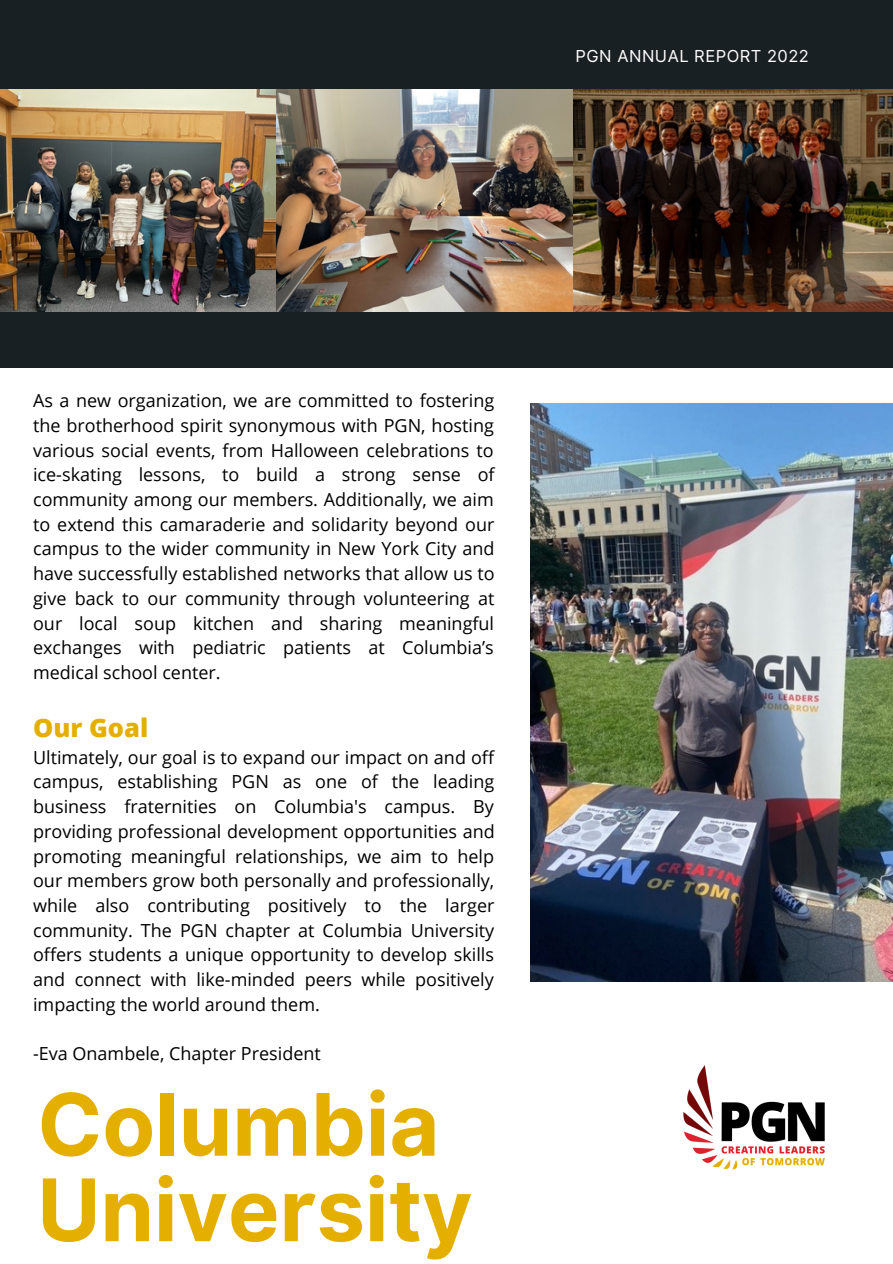
<style>
.page{position:relative;width:893px;height:1264px;background:#fff}
.page>*{position:absolute;margin:0;border:0;box-sizing:border-box;transform-origin:0 0}
.t1{font:700 86.25px/85.5px "Inter";color:#e5af00}
.t2{font:800 25.5px "Open Sans";color:#e5af00}
.t3{font:18px/24.8px "Open Sans";color:#000;text-align:justify}
.t4{font:16.5px "Inter";letter-spacing:.03em;color:#fff}
</style>
<div class="page">
<img style="left:530px;top:403px;width:362px;height:578px">
<div style="left:0;top:0;width:892px;height:367px;background:#192024"></div>
<img style="left:572px;top:89px;width:320px;height:223px">
<img style="left:0;top:89px;width:572px;height:223px">
<img style="left:683px;top:1065px;width:142px;height:105px">
<p class="t4" style="left:575px;top:46px;width:235px">PGN ANNUAL REPORT 2022</p>
<p class="t3" style="left:33px;top:387px;width:463px">As a new organization, we are committed to fostering the brotherhood spirit synonymous with PGN, hosting various social events, from Halloween celebrations to ice-skating lessons, to build a strong sense of community among our members. Additionally, we aim to extend this camaraderie and solidarity beyond our campus to the wider community in New York City and have successfully established networks that allow us to give back to our community through volunteering at our local soup kitchen and sharing meaningful exchanges with pediatric patients at Columbia’s medical school center.</p>
<h2 class="t2" style="left:33px;top:709px;width:117px">Our Goal</h2>
<p class="t3" style="left:33px;top:744px;width:463px">Ultimately, our goal is to expand our impact on and off campus, establishing PGN as one of the leading business fraternities on Columbia's campus. By providing professional development opportunities and promoting meaningful relationships, we aim to help our members grow both personally and professionally, while also contributing positively to the larger community. The PGN chapter at Columbia University offers students a unique opportunity to develop skills and connect with like-minded peers while positively impacting the world around them.</p>
<p class="t3" style="left:33px;top:1041px;width:289px">-Eva Onambele, Chapter President</p>
<h1 class="t1" style="left:37px;top:1081px;width:436px">Columbia<br>University</h1>
</div>
